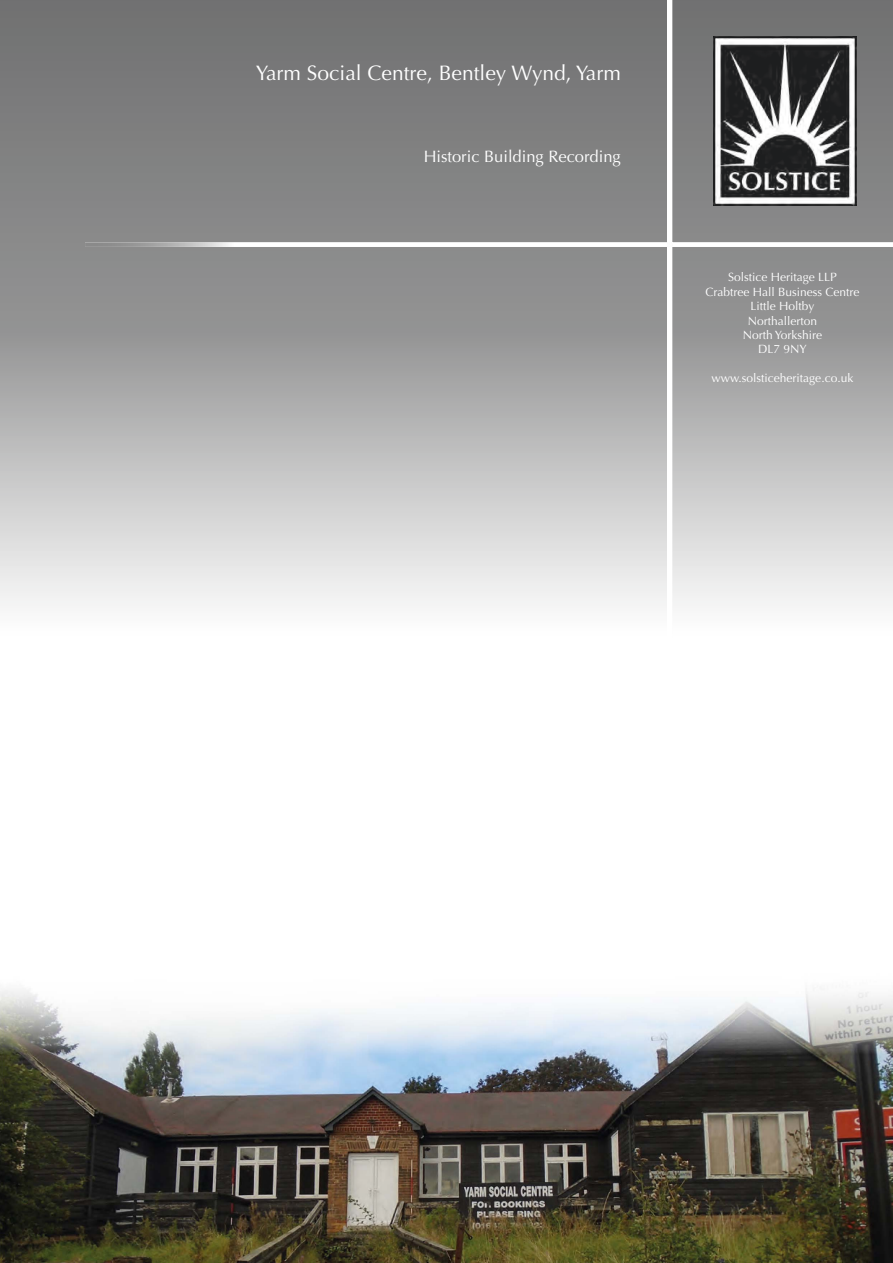
<style>
.page{position:relative;width:893px;height:1263px;background:#fff}
.page>*{position:absolute;margin:0;border:0;box-sizing:border-box;transform-origin:0 0}
.t1{font:21px "Optima";color:#fff}
.t2{font:16.5px "Optima";color:#fff}
.t3{font:12px/14.4px "Optima";color:#fff;text-align:center}
</style>
<div class="page">
<img style="left:0;top:990px;width:893px;height:273px">
<svg style="left:0;top:0;width:893px;height:606px;background:#a2a2a2"></svg>
<img style="left:85px;top:242px;width:808px;height:5px">
<img style="left:668px;top:0;width:4px;height:242px">
<img style="left:668px;top:247px;width:4px;height:359px">
<svg style="left:668px;top:242px;width:4px;height:5px"></svg>
<img style="left:714px;top:36px;width:143px;height:170px">
<h1 class="t1" style="left:256px;top:61px;width:366px">Yarm Social Centre, Bentley Wynd, Yarm</h1>
<h2 class="t2" style="left:424px;top:146px;width:199px">Historic Building Recording</h2>
<p class="t3" style="left:705px;top:270px;width:155px">Solstice Heritage LLP<br>Crabtree Hall Business Centre<br>Little Holtby<br>Northallerton<br>North Yorkshire<br>DL7 9NY</p>
<p class="t3" style="left:711px;top:371px;width:143px">www.solsticeheritage.co.uk</p>
</div>
